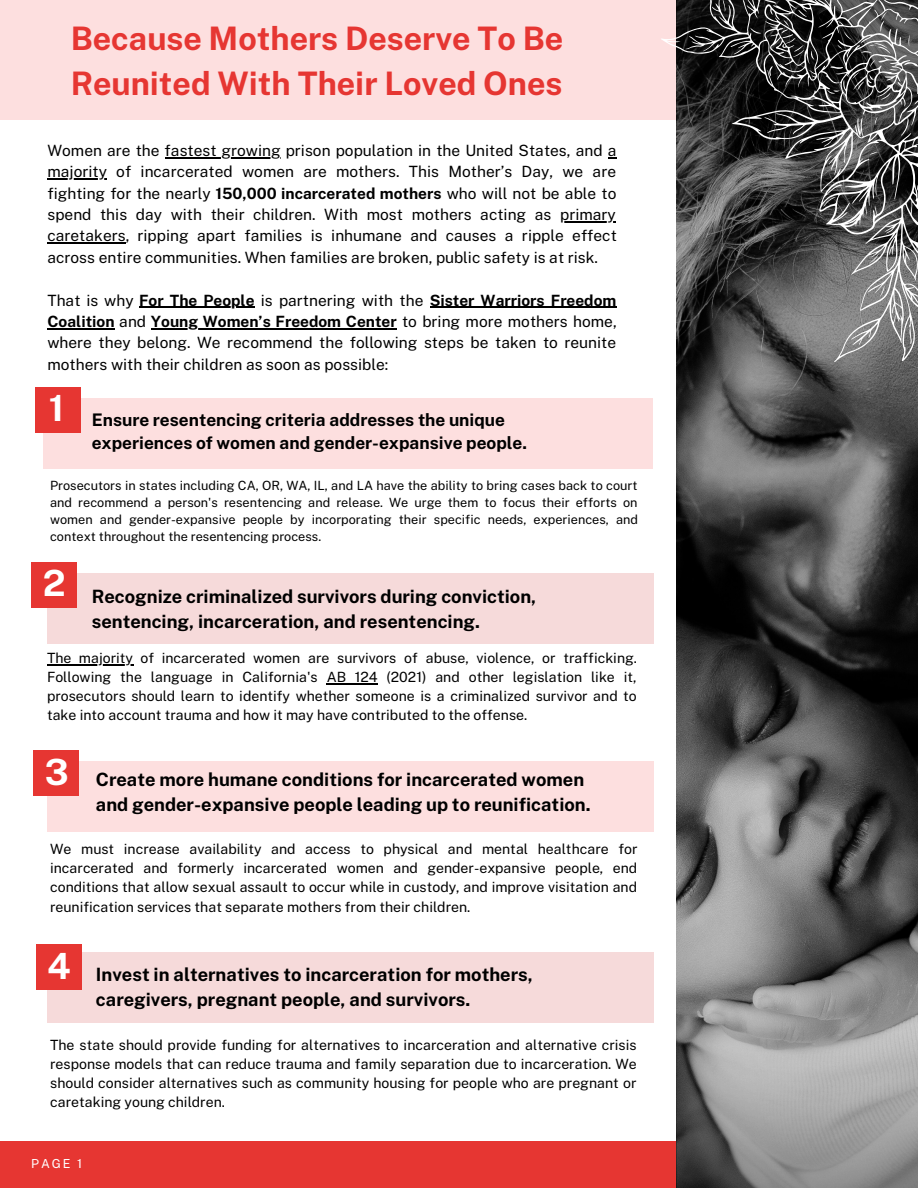
<style>
.page{position:relative;width:918px;height:1188px;background:#fff}
.page>*{position:absolute;margin:0;border:0;box-sizing:border-box;transform-origin:0 0}
.t1{font:700 36.15px "Public Sans";color:#fff}
.t2{font:700 32.4px/44.4px "Public Sans";color:#e63632}
.t3{font:700 18.3px/25.3px "Public Sans";color:#000}
.t4{font:700 17.4px/23.2px "Public Sans";color:#000}
.t5{font:15.45px/21.3px "Public Sans";color:#000;text-align:justify}
.t6{font:14.1px/19px "Public Sans";color:#000;text-align:justify}
.t7{font:12.75px/17px "Public Sans";color:#000;text-align:justify}
.t8{font:12.45px "Public Sans";color:#fff}
.s1{font-weight:700}
</style>
<div class="page">
<div style="left:0;top:0;width:676px;height:119px;background:#fddfdf"></div>
<div style="left:0;top:1141px;width:918px;height:47px;background:#e63632"></div>
<div style="left:44px;top:398px;width:609px;height:71px;background:#fddfdf"></div>
<svg style="left:677px;top:362px;width:241px;height:826px;background:#606060"></svg>
<div style="left:47px;top:573px;width:606px;height:71px;background:#f6dada"></div>
<div style="left:47px;top:761px;width:606px;height:71px;background:#fddfdf"></div>
<div style="left:47px;top:952px;width:606px;height:71px;background:#f6dada"></div>
<div style="left:35px;top:387px;width:45px;height:46px;background:#e63632"></div>
<div style="left:31px;top:562px;width:46px;height:46px;background:#e63632"></div>
<div style="left:34px;top:750px;width:45px;height:46px;background:#e63632"></div>
<div style="left:36px;top:944px;width:46px;height:46px;background:#e63632"></div>
<hr style="left:165px;top:157px;width:116px;height:1px;background:#000">
<hr style="left:47px;top:178px;width:60px;height:2px;background:#000">
<hr style="left:560px;top:221px;width:56px;height:1px;background:#000">
<hr style="left:47px;top:243px;width:79px;height:1px;background:#000">
<hr style="left:139px;top:307px;width:115px;height:1px;background:#000">
<hr style="left:430px;top:307px;width:186px;height:1px;background:#000">
<hr style="left:47px;top:328px;width:68px;height:1px;background:#000">
<hr style="left:151px;top:328px;width:246px;height:1px;background:#000">
<hr style="left:47px;top:664px;width:86px;height:1px;background:#000">
<hr style="left:327px;top:683px;width:51px;height:1px;background:#000">
<svg style="left:661px;top:0;width:257px;height:362px;background:#5a5959"></svg>
<svg style="left:904px;top:62px;width:14px;height:5px"></svg>
<svg style="left:764px;top:0;width:12px;height:4px"></svg>
<svg style="left:723px;top:0;width:3px;height:12px"></svg>
<svg style="left:914px;top:100px;width:4px;height:5px"></svg>
<svg style="left:859px;top:339px;width:3px;height:7px"></svg>
<svg style="left:750px;top:28px;width:11px;height:7px"></svg>
<svg style="left:857px;top:118px;width:4px;height:18px"></svg>
<svg style="left:874px;top:117px;width:4px;height:8px"></svg>
<svg style="left:769px;top:66px;width:4px;height:10px"></svg>
<svg style="left:869px;top:152px;width:9px;height:3px"></svg>
<svg style="left:837px;top:32px;width:16px;height:17px"></svg>
<svg style="left:861px;top:0;width:57px;height:54px;background:#6d6d6d"></svg>
<svg style="left:792px;top:45px;width:12px;height:12px"></svg>
<svg style="left:880px;top:285px;width:5px;height:12px"></svg>
<svg style="left:830px;top:66px;width:13px;height:3px"></svg>
<svg style="left:827px;top:90px;width:13px;height:4px"></svg>
<svg style="left:810px;top:50px;width:4px;height:10px"></svg>
<svg style="left:781px;top:10px;width:26px;height:28px"></svg>
<svg style="left:870px;top:254px;width:9px;height:9px"></svg>
<svg style="left:852px;top:60px;width:46px;height:40px;background:#535353"></svg>
<svg style="left:823px;top:197px;width:13px;height:10px"></svg>
<p class="t2" style="left:71px;top:16px;width:494px">Because Mothers Deserve To Be<br>Reunited With Their Loved Ones</p>
<p class="t5" style="left:47px;top:140px;width:571px">Women are the fastest growing prison population in the United States, and a majority of incarcerated women are mothers. This Mother’s Day, we are fighting for the nearly <span class="s1">150,000 incarcerated mothers</span> who will not be able to spend this day with their children. With most mothers acting as primary caretakers, ripping apart families is inhumane and causes a ripple effect across entire communities. When families are broken, public safety is at risk.</p>
<p class="t5" style="left:47px;top:289px;width:571px">That is why <span class="s1">For The People</span> is partnering with the <span class="s1">Sister Warriors Freedom Coalition</span> and <span class="s1">Young Women’s Freedom Center</span> to bring more mothers home, where they belong. We recommend the following steps be taken to reunite mothers with their children as soon as possible:</p>
<p class="t1" style="left:49px;top:386px;width:17px">1</p>
<p class="t4" style="left:92px;top:408px;width:437px">Ensure resentencing criteria addresses the unique experiences of women and gender-expansive people.</p>
<p class="t7" style="left:50px;top:477px;width:590px">Prosecutors in states including CA, OR, WA, IL, and LA have the ability to bring cases back to court and recommend a person's resentencing and release. We urge them to focus their efforts on women and gender-expansive people by incorporating their specific needs, experiences, and context throughout the resentencing process.</p>
<p class="t1" style="left:43px;top:561px;width:24px">2</p>
<p class="t3" style="left:92px;top:583px;width:446px">Recognize criminalized survivors during conviction, sentencing, incarceration, and resentencing.</p>
<p class="t6" style="left:47px;top:649px;width:592px">The majority of incarcerated women are survivors of abuse, violence, or trafficking.<br>Following the language in California's AB 124 (2021) and other legislation like it, prosecutors should learn to identify whether someone is a criminalized survivor and to take into account trauma and how it may have contributed to the offense.</p>
<p class="t1" style="left:45px;top:750px;width:25px">3</p>
<p class="t3" style="left:96px;top:766px;width:496px">Create more humane conditions for incarcerated women and gender-expansive people leading up to reunification.</p>
<p class="t6" style="left:50px;top:840px;width:589px">We must increase availability and access to physical and mental healthcare for incarcerated and formerly incarcerated women and gender-expansive people, end conditions that allow sexual assault to occur while in custody, and improve visitation and reunification services that separate mothers from their children.</p>
<p class="t1" style="left:47px;top:945px;width:25px">4</p>
<p class="t3" style="left:96px;top:962px;width:438px">Invest in alternatives to incarceration for mothers, caregivers, pregnant people, and survivors.</p>
<p class="t6" style="left:50px;top:1035px;width:588px">The state should provide funding for alternatives to incarceration and alternative crisis response models that can reduce trauma and family separation due to incarceration. We should consider alternatives such as community housing for people who are pregnant or caretaking young children.</p>
<p class="t8" style="left:31px;top:1156px;width:52px">PAGE 1</p>
</div>
